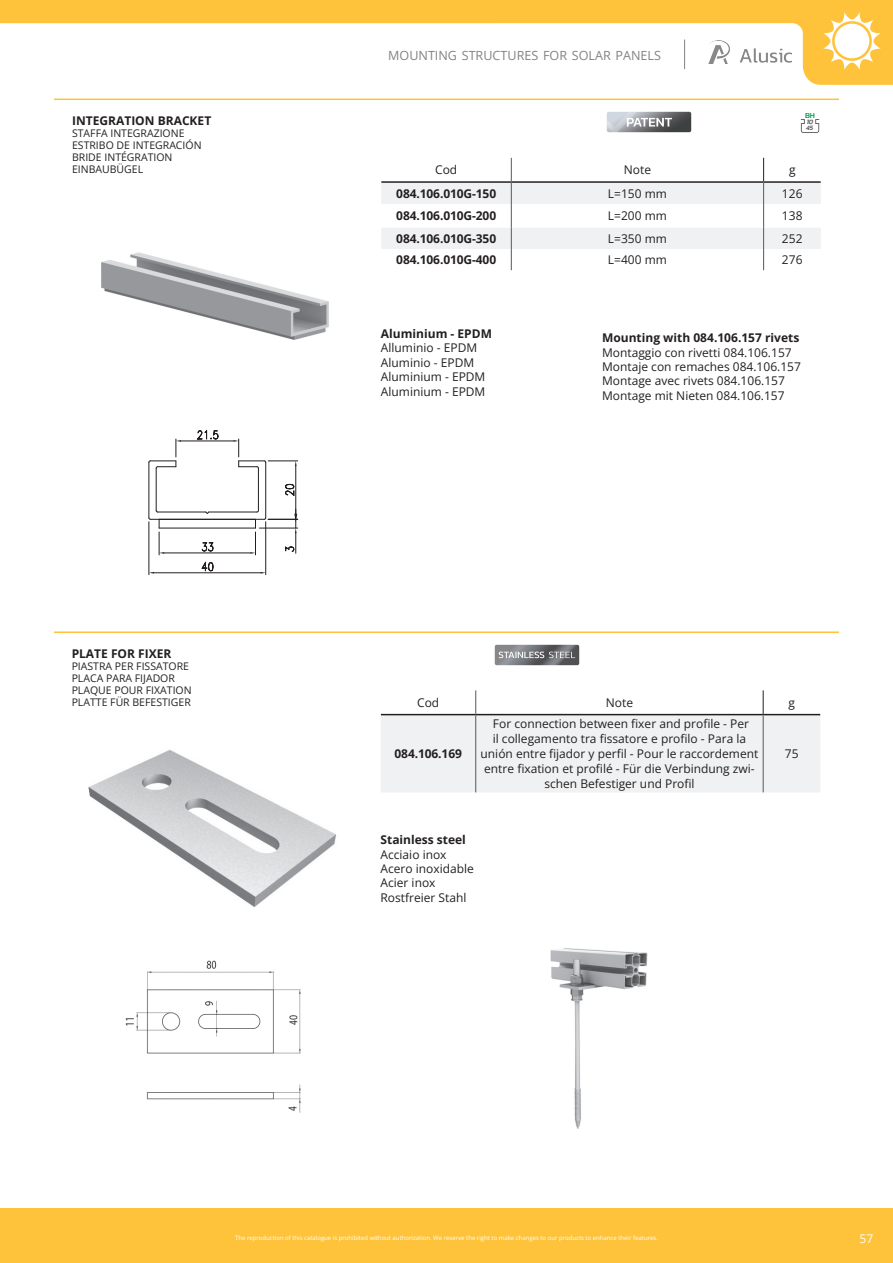
<style>
.page{position:relative;width:893px;height:1263px;background:#fff}
.page>*{position:absolute;margin:0;border:0;box-sizing:border-box;transform-origin:0 0}
.t1{font:12.6px "Open Sans";color:#808285}
.Testo_tabella_prodotti{font:12px/15px "Open Sans";color:#231f20;text-align:center}
.Materiale{font:12px "Open Sans";color:#231f20}
.Testo_tabella_Codice{font:700 12px "Open Sans";letter-spacing:-.01em;color:#231f20}
.Materiale-2{font:700 12px "Open Sans";color:#231f20}
.Nome_prodotto{font:700 12px "Open Sans";color:#231f20}
.t2{font:12px "Open Sans";color:#fff}
.Nome_prodotto-2{font:10.5px "Open Sans";color:#231f20}
.t3{font:500 7.65px "Kanit";color:#00a54f}
.t4{font:italic 500 6.75px/6.3px "Kanit";color:#535658}
.t5{font:6px "Open Sans";color:#fff}
</style>
<div class="page">
<hr style="left:54px;top:99px;width:785px;height:1px;background:#fec33b">
<hr style="left:54px;top:631px;width:785px;height:2px;background:#fec33b">
<svg style="left:0;top:0;width:893px;height:85px"></svg>
<img style="left:824px;top:13px;width:56px;height:56px">
<svg style="left:684px;top:40px;width:1px;height:29px"></svg>
<div style="left:0;top:1208px;width:893px;height:55px;background:#fec33b"></div>
<img style="left:101px;top:252px;width:228px;height:88px">
<hr style="left:159px;top:528px;width:96px;height:1px;background:#231f20">
<hr style="left:209px;top:512px;width:48px;height:1px;background:#231f20">
<hr style="left:258px;top:468px;width:1px;height:42px;background:#231f20">
<hr style="left:149px;top:462px;width:1px;height:56px;background:#231f20">
<hr style="left:156px;top:468px;width:1px;height:42px;background:#231f20">
<hr style="left:158px;top:512px;width:48px;height:1px;background:#231f20">
<svg style="left:205px;top:511px;width:5px;height:3px"></svg>
<hr style="left:150px;top:519px;width:114px;height:1px;background:#231f20">
<hr style="left:265px;top:462px;width:1px;height:56px;background:#231f20">
<hr style="left:149px;top:522px;width:1px;height:53px;background:#231f20">
<hr style="left:265px;top:522px;width:1px;height:53px;background:#231f20">
<hr style="left:154px;top:572px;width:107px;height:1px;background:#231f20">
<svg style="left:202px;top:562px;width:11px;height:9px"></svg>
<hr style="left:164px;top:553px;width:86px;height:1px;background:#231f20">
<svg style="left:148px;top:510px;width:16px;height:45px"></svg>
<svg style="left:250px;top:510px;width:16px;height:45px"></svg>
<svg style="left:202px;top:542px;width:11px;height:9px"></svg>
<hr style="left:181px;top:441px;width:53px;height:1px;background:#231f20">
<svg style="left:148px;top:439px;width:33px;height:30px"></svg>
<svg style="left:234px;top:439px;width:32px;height:30px"></svg>
<svg style="left:197px;top:430px;width:21px;height:10px"></svg>
<hr style="left:268px;top:461px;width:30px;height:1px;background:#231f20">
<hr style="left:295px;top:466px;width:1px;height:48px;background:#231f20">
<svg style="left:285px;top:484px;width:9px;height:12px"></svg>
<hr style="left:268px;top:519px;width:30px;height:1px;background:#231f20">
<hr style="left:259px;top:528px;width:39px;height:1px;background:#231f20">
<svg style="left:285px;top:509px;width:12px;height:44px"></svg>
<img style="left:607px;top:112px;width:85px;height:21px">
<svg style="left:801px;top:119px;width:18px;height:14px"></svg>
<svg style="left:381px;top:158px;width:440px;height:112px"></svg>
<img style="left:88px;top:750px;width:248px;height:158px">
<img style="left:125px;top:960px;width:176px;height:153px">
<img style="left:550px;top:948px;width:98px;height:181px">
<img style="left:494px;top:644px;width:85px;height:21px">
<svg style="left:381px;top:690px;width:439px;height:102px"></svg>
<hr style="left:763px;top:715px;width:1px;height:77px;background:#57585a">
<p class="Nome_prodotto" style="left:72px;top:112px;width:141px">INTEGRATION BRACKET</p>
<p class="Nome_prodotto-2" style="left:72px;top:126px;width:114px">STAFFA INTEGRAZIONE</p>
<p class="Nome_prodotto-2" style="left:72px;top:138px;width:131px">ESTRIBO DE INTEGRACIÓN</p>
<p class="Nome_prodotto-2" style="left:72px;top:150px;width:102px">BRIDE INTÉGRATION</p>
<p class="Nome_prodotto-2" style="left:72px;top:162px;width:73px">EINBAUBÜGEL</p>
<p class="Nome_prodotto" style="left:72px;top:645px;width:101px">PLATE FOR FIXER</p>
<p class="Nome_prodotto-2" style="left:72px;top:659px;width:119px">PIASTRA PER FISSATORE</p>
<p class="Nome_prodotto-2" style="left:72px;top:671px;width:105px">PLACA PARA FIJADOR</p>
<p class="Nome_prodotto-2" style="left:72px;top:683px;width:122px">PLAQUE POUR FIXATION</p>
<p class="Nome_prodotto-2" style="left:72px;top:695px;width:121px">PLATTE FÜR BEFESTIGER</p>
<p class="t1" style="left:388px;top:47px;width:274px">MOU NTING STRU CTU RES FOR SOLAR PANELS</p>
<p class="t3" style="left:805px;top:109px;width:12px">BH</p>
<p class="t4" style="left:806px;top:118px;width:9px">10<br>45</p>
<p class="Testo_tabella_prodotti" style="left:435px;top:162px;width:24px">Cod</p>
<p class="Testo_tabella_prodotti" style="left:624px;top:162px;width:29px">Note</p>
<p class="Testo_tabella_prodotti" style="left:789px;top:162px;width:8px">g</p>
<p class="Testo_tabella_Codice" style="left:396px;top:185px;width:101px">084.106.010G-150</p>
<p class="Testo_tabella_prodotti" style="left:608px;top:186px;width:61px">L=150 mm</p>
<p class="Testo_tabella_prodotti" style="left:782px;top:186px;width:22px">126</p>
<p class="Testo_tabella_Codice" style="left:396px;top:207px;width:101px">084.106.010G-200</p>
<p class="Testo_tabella_prodotti" style="left:608px;top:208px;width:61px">L=200 mm</p>
<p class="Testo_tabella_prodotti" style="left:782px;top:208px;width:22px">138</p>
<p class="Testo_tabella_Codice" style="left:396px;top:230px;width:101px">084.106.010G-350</p>
<p class="Testo_tabella_prodotti" style="left:608px;top:230px;width:61px">L=350 mm</p>
<p class="Testo_tabella_prodotti" style="left:782px;top:230px;width:22px">252</p>
<p class="Testo_tabella_Codice" style="left:396px;top:251px;width:101px">084.106.010G-400</p>
<p class="Testo_tabella_prodotti" style="left:608px;top:252px;width:61px">L=400 mm</p>
<p class="Testo_tabella_prodotti" style="left:782px;top:252px;width:22px">276</p>
<p class="Materiale-2" style="left:381px;top:325px;width:113px">Aluminium - EPDM</p>
<p class="Materiale" style="left:381px;top:340px;width:98px">Alluminio - EPDM</p>
<p class="Materiale" style="left:381px;top:354px;width:95px">Aluminio - EPDM</p>
<p class="Materiale" style="left:381px;top:369px;width:106px">Aluminium - EPDM</p>
<p class="Materiale" style="left:381px;top:383px;width:106px">Aluminium - EPDM</p>
<p class="Materiale-2" style="left:602px;top:329px;width:199px">Mounting with 084.106.157 rivets</p>
<p class="Materiale" style="left:602px;top:344px;width:191px">Montaggio con rivetti 084.106.157</p>
<p class="Materiale" style="left:602px;top:358px;width:200px">Montaje con remaches 084.106.157</p>
<p class="Materiale" style="left:602px;top:373px;width:184px">Montage avec rivets 084.106.157</p>
<p class="Materiale" style="left:602px;top:387px;width:184px">Montage mit Nieten 084.106.157</p>
<p class="Testo_tabella_prodotti" style="left:417px;top:695px;width:24px">Cod</p>
<p class="Testo_tabella_prodotti" style="left:606px;top:695px;width:29px">Note</p>
<p class="Testo_tabella_prodotti" style="left:788px;top:695px;width:8px">g</p>
<p class="Testo_tabella_Codice" style="left:395px;top:745px;width:69px">084.106.169</p>
<p class="Testo_tabella_prodotti" style="left:481px;top:716px;width:279px">For connection between fixer and profile - Per<br>il collegamento tra fissatore e profilo - Para la unión entre fijador y perfil - Pour le raccordement entre fixation et profilé - Für die Verbindung zwi&shy;schen Befestiger und Profil</p>
<p class="Testo_tabella_prodotti" style="left:785px;top:746px;width:15px">75</p>
<p class="Materiale-2" style="left:380px;top:831px;width:87px">Stainless steel</p>
<p class="Materiale" style="left:380px;top:846px;width:68px">Acciaio inox</p>
<p class="Materiale" style="left:380px;top:860px;width:95px">Acero inoxidable</p>
<p class="Materiale" style="left:380px;top:875px;width:57px">Acier inox</p>
<p class="Materiale" style="left:380px;top:889px;width:88px">Rostfreier Stahl</p>
<p class="t5" style="left:235px;top:1233px;width:424px">The reproduction of this catalogue is prohibited without authorization. We reserve the right to make changes to our products to enhance their features.</p>
<p class="t2" style="left:859px;top:1230px;width:15px">57</p>
</div>
